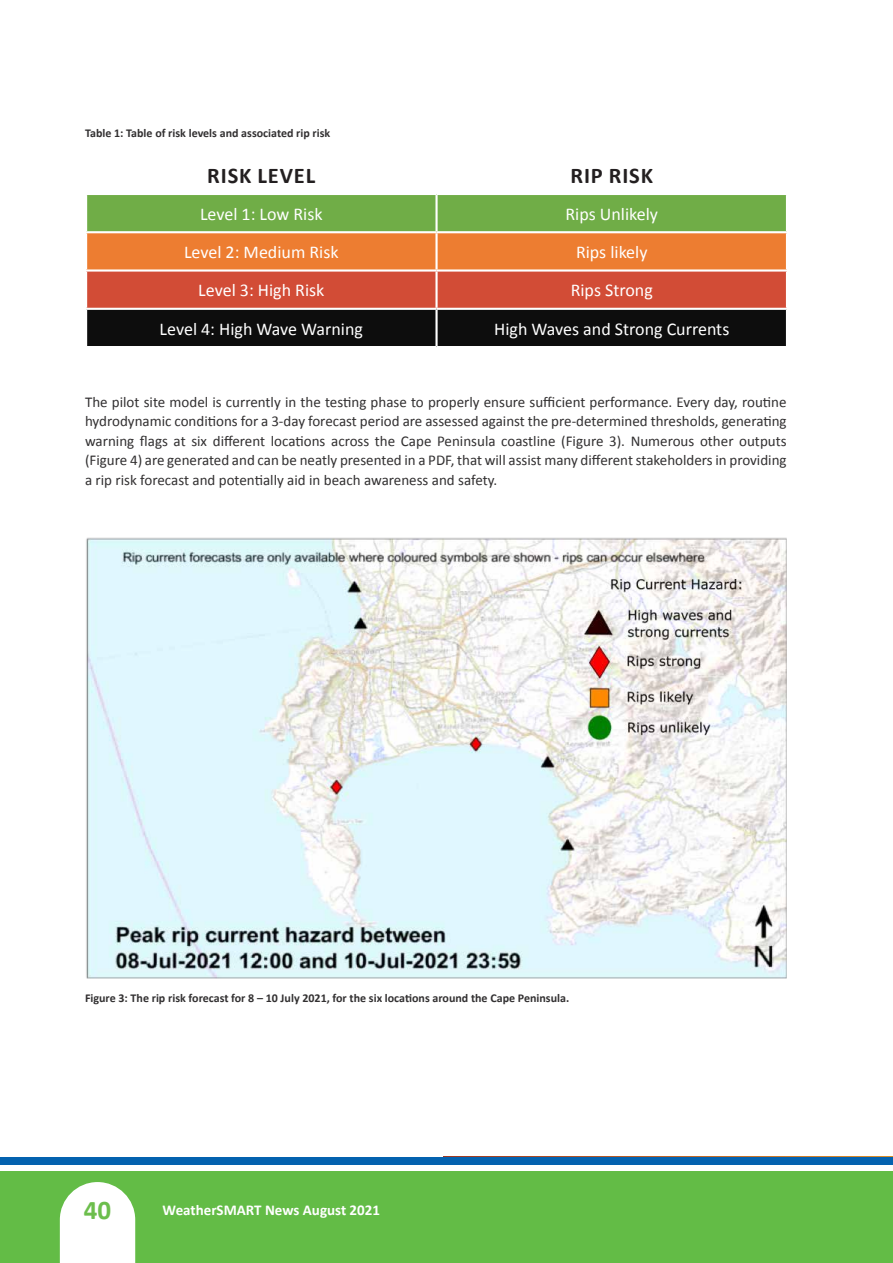
<style>
.page{position:relative;width:893px;height:1263px;background:#fff}
.page>*{position:absolute;margin:0;border:0;box-sizing:border-box;transform-origin:0 0}
.t1{font:700 27px "Calibri";color:#6cbe4c}
.t2{font:700 22.5px "Calibri";letter-spacing:.04em;color:#231f20}
.t3{font:18px "Calibri";color:#fff}
.t4{font:15px/19.5px "Calibri";color:#323031;text-align:justify}
.t5{font:700 15px "Calibri";color:#fff}
.t6{font:700 12px "Calibri";color:#323031}
</style>
<div class="page">
<div style="left:0;top:1171px;width:893px;height:92px;background:#63bc46"></div>
<div style="left:0;top:1157px;width:893px;height:7px;background:#0462af"></div>
<svg style="left:60px;top:1182px;width:75px;height:81px;background:#eff8ec"></svg>
<svg style="left:87px;top:195px;width:699px;height:151px;background:#8f612f"></svg>
<hr style="left:435px;top:195px;width:3px;height:36px;background:#fff">
<hr style="left:85px;top:231px;width:352px;height:2px;background:#fff">
<hr style="left:437px;top:231px;width:351px;height:2px;background:#fff">
<hr style="left:435px;top:233px;width:3px;height:36px;background:#fff">
<hr style="left:85px;top:269px;width:352px;height:3px;background:#fff">
<hr style="left:437px;top:269px;width:351px;height:3px;background:#fff">
<hr style="left:435px;top:272px;width:3px;height:36px;background:#fff">
<hr style="left:85px;top:308px;width:352px;height:2px;background:#fff">
<hr style="left:437px;top:308px;width:351px;height:2px;background:#fff">
<hr style="left:435px;top:310px;width:3px;height:36px;background:#fff">
<img style="left:86px;top:538px;width:701px;height:441px">
<p class="t6" style="left:85px;top:125px;width:247px">Table 1: Table of risk levels and associated rip risk</p>
<h2 class="t2" style="left:207px;top:161px;width:110px">RISK LEVEL</h2>
<h2 class="t2" style="left:570px;top:161px;width:84px">RIP RISK</h2>
<p class="t3" style="left:200px;top:202px;width:124px">Level 1: Low Risk</p>
<p class="t3" style="left:565px;top:202px;width:94px">Rips Unlikely</p>
<p class="t3" style="left:184px;top:241px;width:156px">Level 2: Medium Risk</p>
<p class="t3" style="left:576px;top:241px;width:73px">Rips likely</p>
<p class="t3" style="left:198px;top:279px;width:128px">Level 3: High Risk</p>
<p class="t3" style="left:571px;top:279px;width:84px">Rips Strong</p>
<p class="t3" style="left:160px;top:317px;width:205px">Level 4: High Wave Warning</p>
<p class="t3" style="left:494px;top:317px;width:237px">High Waves and Strong Currents</p>
<p class="t4" style="left:85px;top:392px;width:703px">The pilot site model is currently in the testing phase to properly ensure sufficient performance. Every day, routine hydrodynamic conditions for a 3-day forecast period are assessed against the pre-determined thresholds, generating warning flags at six different locations across the Cape Peninsula coastline (Figure 3). Numerous other outputs (Figure 4) are generated and can be neatly presented in a PDF, that will assist many different stakeholders in providing a rip risk forecast and potentially aid in beach awareness and safety.</p>
<p class="t6" style="left:85px;top:990px;width:486px">Figure 3: The rip risk forecast for 8 – 10 July 2021, for the six locations around the Cape Peninsula.</p>
<h1 class="t1" style="left:84px;top:1192px;width:29px">40</h1>
<p class="t5" style="left:163px;top:1200px;width:219px">WeatherSMART News August 2021</p>
</div>
